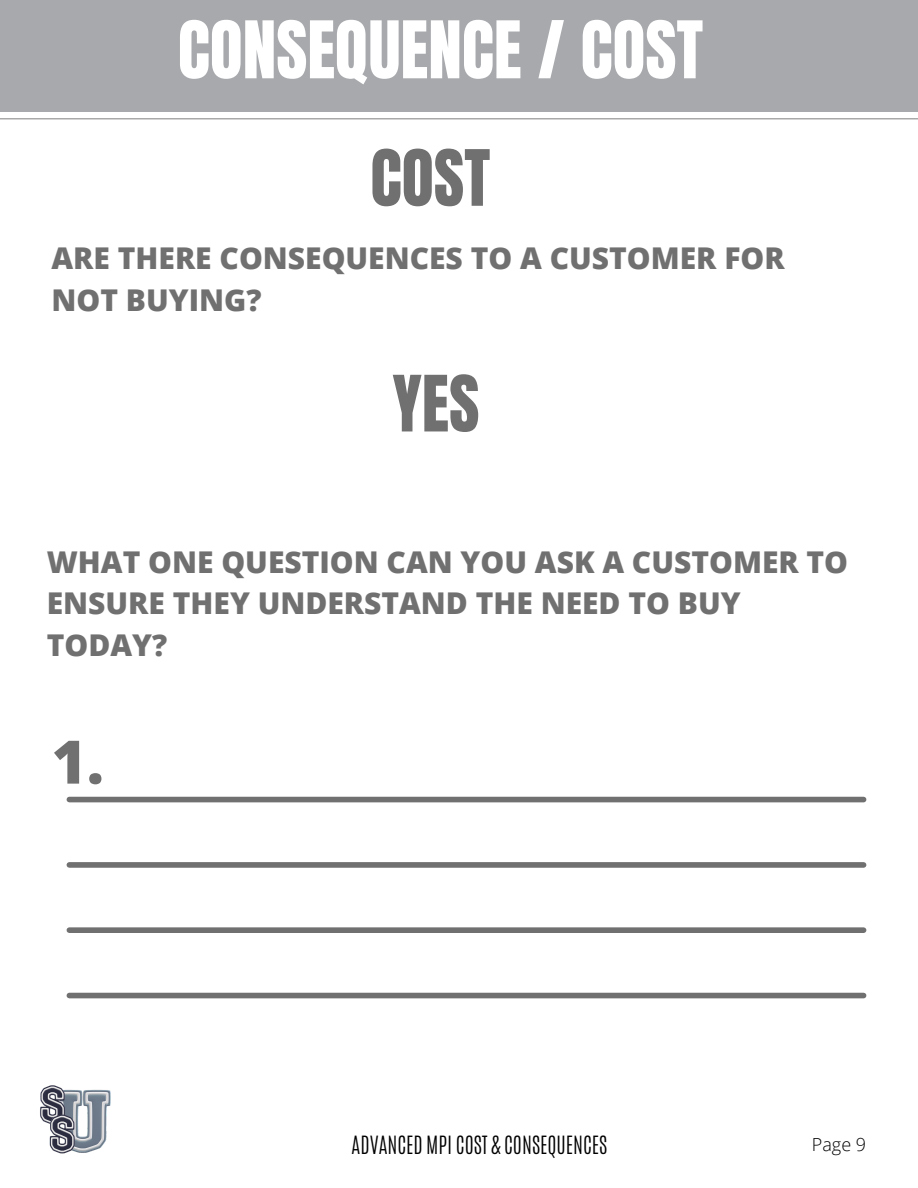
<style>
.page{position:relative;width:918px;height:1188px;background:#fff}
.page>*{position:absolute;margin:0;border:0;box-sizing:border-box;transform-origin:0 0}
.t1{font:67.5px "Anton";color:#fff}
.t2{font:66px "Anton";color:#707070}
.t3{font:800 60px "Open Sans";color:#707070}
.t4{font:800 30px/41.7px "Open Sans";color:#707070}
.t5{font:300 21px "Antonio";color:#000}
.t6{font:300 18px "Open Sans";color:#000}
</style>
<div class="page">
<img style="left:40px;top:1085px;width:71px;height:69px">
<div style="left:0;top:0;width:918px;height:112px;background:#a7a9ad"></div>
<hr style="left:0;top:118px;width:918px;height:1px;background:#8d8d8d">
<div style="left:69px;top:797px;width:795px;height:5px;background:#707070"></div>
<div style="left:69px;top:862px;width:795px;height:6px;background:#707070"></div>
<div style="left:69px;top:927px;width:795px;height:6px;background:#707070"></div>
<div style="left:69px;top:993px;width:795px;height:5px;background:#707070"></div>
<p class="t1" style="left:178px;top:1px;width:527px">CONSEQUENCE / COST</p>
<p class="t2" style="left:370px;top:131px;width:121px">COST</p>
<p class="t4" style="left:52px;top:236px;width:735px">ARE THERE CONSEQUENCES TO A CUSTOMER FOR<br>NOT BUYING?</p>
<p class="t2" style="left:392px;top:356px;width:89px">YES</p>
<p class="t4" style="left:47px;top:540px;width:803px">WHAT ONE QUESTION CAN YOU ASK A CUSTOMER TO<br>ENSURE THEY UNDERSTAND THE NEED TO BUY<br>TODAY?</p>
<p class="t3" style="left:52px;top:720px;width:54px">1.</p>
<p class="t5" style="left:352px;top:1130px;width:257px">ADVANCED MPI COST &amp; CONSEQUENCES</p>
<p class="t6" style="left:812px;top:1131px;width:56px">Page 9</p>
</div>
